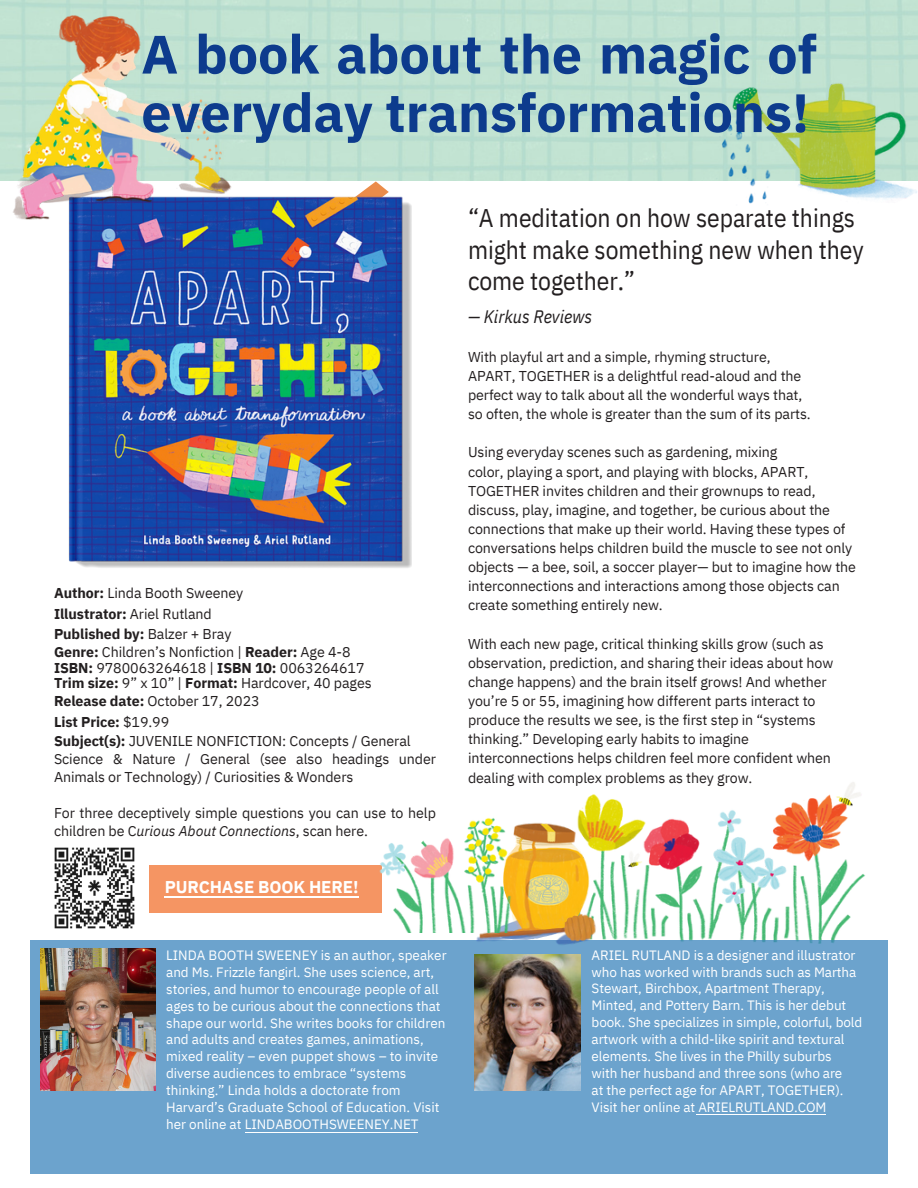
<style>
.page{position:relative;width:918px;height:1188px;background:#fff}
.page>*{position:absolute;margin:0;border:0;box-sizing:border-box;transform-origin:0 0}
.t1{font:700 54px/58.5px "IBM Plex Sans";letter-spacing:-.005em;color:#0d3b8d}
.t2{font:25.5px/31.5px "IBM Plex Sans Cond";color:#231f20}
.t3{font:italic 18px "IBM Plex Sans Cond";color:#231f20}
.t4{font:700 16.95px "IBM Plex Sans";letter-spacing:-.005em;color:#fff}
.t5{font:14.25px/19.2px "IBM Plex Sans";letter-spacing:-.005em;color:#231f20}
.t6{font:700 14.25px "IBM Plex Sans";letter-spacing:-.005em;color:#231f20}
.t7{font:13.5px/16.8px "IBM Plex Sans";color:#fff}
.s1{font-weight:700}
.s2{font-weight:400}
.s3{font-style:italic}
</style>
<div class="page">
<img style="left:577px;top:782px;width:288px;height:158px">
<div style="left:150px;top:866px;width:232px;height:47px;background:#f59563"></div>
<div style="left:30px;top:940px;width:858px;height:233px;background:#6ca3cd"></div>
<hr style="left:165px;top:896px;width:194px;height:1px;background:#fff">
<img style="left:68px;top:181px;width:344px;height:387px">
<hr style="left:245px;top:1132px;width:173px;height:1px;background:#fff">
<hr style="left:697px;top:1114px;width:129px;height:1px;background:#fff">
<img style="left:474px;top:961px;width:107px;height:129px">
<img style="left:512px;top:821px;width:87px;height:91px">
<img style="left:471px;top:912px;width:131px;height:49px">
<img style="left:0;top:11px;width:235px;height:209px">
<img style="left:716px;top:65px;width:202px;height:134px">
<img style="left:735px;top:166px;width:51px;height:38px">
<img style="left:360px;top:818px;width:152px;height:114px">
<img style="left:41px;top:948px;width:115px;height:142px">
<img style="left:54px;top:848px;width:81px;height:81px">
<p class="t1" style="left:141px;top:24px;width:677px">A book about the magic of everyday transformations!</p>
<p class="t5" style="left:54px;top:583px;width:191px"><span class="s1">Author:</span> Linda Booth Sweeney</p>
<p class="t6" style="left:54px;top:604px;width:159px">Illustrator: <span class="s2">Ariel Rutland</span></p>
<p class="t6" style="left:54px;top:624px;width:179px">Published by: <span class="s2">Balzer + Bray</span></p>
<p class="t5" style="left:54px;top:642px;width:298px"><span class="s1">Genre:</span> Children’s Nonfiction | <span class="s1">Reader:</span> Age 4-8</p>
<p class="t5" style="left:54px;top:658px;width:312px"><span class="s1">ISBN:</span> 9780063264618 | <span class="s1">ISBN 10:</span> 0063264617</p>
<p class="t5" style="left:54px;top:673px;width:319px"><span class="s1">Trim size:</span> 9” x 10” | <span class="s1">Format:</span> Hardcover, 40 pages</p>
<p class="t5" style="left:54px;top:691px;width:207px"><span class="s1">Release date:</span> October 17, 2023</p>
<p class="t6" style="left:54px;top:712px;width:117px">List Price: <span class="s2">$19.99</span></p>
<p class="t5" style="left:54px;top:731px;width:358px"><span class="s1">Subject(s):</span> JUVENILE NONFICTION: Concepts / General</p>
<p class="t5" style="left:54px;top:749px;width:383px;line-height:18px">Science &amp; Nature / General (see also headings under<br>Animals or Technology) / Curiosities &amp; Wonders</p>
<p class="t5" style="left:54px;top:803px;width:383px;line-height:18px">For three deceptively simple questions you can use to help children be C<span class="s3">urious About Connections</span>, scan here.</p>
<p class="t4" style="left:165px;top:875px;width:195px">PURCHASE BOOK HERE!</p>
<p class="t2" style="left:468px;top:202px;width:397px">“A meditation on how separate things might make something new when they come together.”</p>
<p class="t3" style="left:468px;top:305px;width:126px">— Kirkus Reviews</p>
<p class="t5" style="left:468px;top:347px;width:304px">With playful art and a simple, rhyming structure,</p>
<p class="t5" style="left:468px;top:366px;width:335px">APART, TOGETHER is a delightful read-aloud and the</p>
<p class="t5" style="left:468px;top:385px;width:336px">perfect way to talk about all the wonderful ways that,</p>
<p class="t5" style="left:468px;top:404px;width:344px">so often, the whole is greater than the sum of its parts.</p>
<p class="t5" style="left:468px;top:443px;width:311px">Using everyday scenes such as gardening, mixing</p>
<p class="t5" style="left:468px;top:462px;width:390px">color, playing a sport, and playing with blocks, APART, TOGETHER invites children and their grownups to read, discuss, play, imagine, and together, be curious about the connections that make up their world. Having these types of conversations helps children build the muscle to see not only objects — a bee, soil, a soccer player— but to imagine how the interconnections and interactions among those objects can create something entirely new.</p>
<p class="t5" style="left:468px;top:634px;width:367px">With each new page, critical thinking skills grow (such as observation, prediction, and sharing their ideas about how change happens) and the brain itself grows! And whether you’re 5 or 55, imagining how different parts interact to produce the results we see, is the first step in “systems thinking.” Developing early habits to imagine interconnections helps children feel more confident when dealing with complex problems as they grow.</p>
<p class="t7" style="left:166px;top:947px;width:282px">LINDA BOOTH SWEENEY is an author, speaker</p>
<p class="t7" style="left:166px;top:963px;width:269px">and Ms. Frizzle fangirl. She uses science, art,</p>
<p class="t7" style="left:166px;top:980px;width:281px">stories, and humor to encourage people of all ages to be curious about the connections that shape our world. She writes books for children</p>
<p class="t7" style="left:166px;top:1031px;width:259px">and adults and creates games, animations,</p>
<p class="t7" style="left:166px;top:1048px;width:274px">mixed reality – even puppet shows – to invite</p>
<p class="t7" style="left:166px;top:1065px;width:242px">diverse audiences to embrace “systems</p>
<p class="t7" style="left:166px;top:1082px;width:275px">thinking.” Linda holds a doctorate from<br>Harvard’s Graduate School of Education. Visit her online at LINDABOOTHSWEENEY.NET</p>
<p class="t7" style="left:592px;top:946px;width:265px">ARIEL RUTLAND is a designer and illustrator</p>
<p class="t7" style="left:592px;top:963px;width:272px">who has worked with brands such as Martha Stewart, Birchbox, Apartment Therapy, Minted, and Pottery Barn. This is her debut book. She specializes in simple, colorful, bold</p>
<h3 class="t7" style="left:592px;top:1031px;width:254px">artwork with a child-like spirit and textural</h3>
<p class="t7" style="left:592px;top:1047px;width:242px">elements. She lives in the Philly suburbs</p>
<p class="t7" style="left:592px;top:1064px;width:252px">with her husband and three sons (who are</p>
<p class="t7" style="left:592px;top:1081px;width:253px">at the perfect age for APART, TOGETHER).<br>Visit her online at ARIELRUTLAND.COM</p>
</div>
